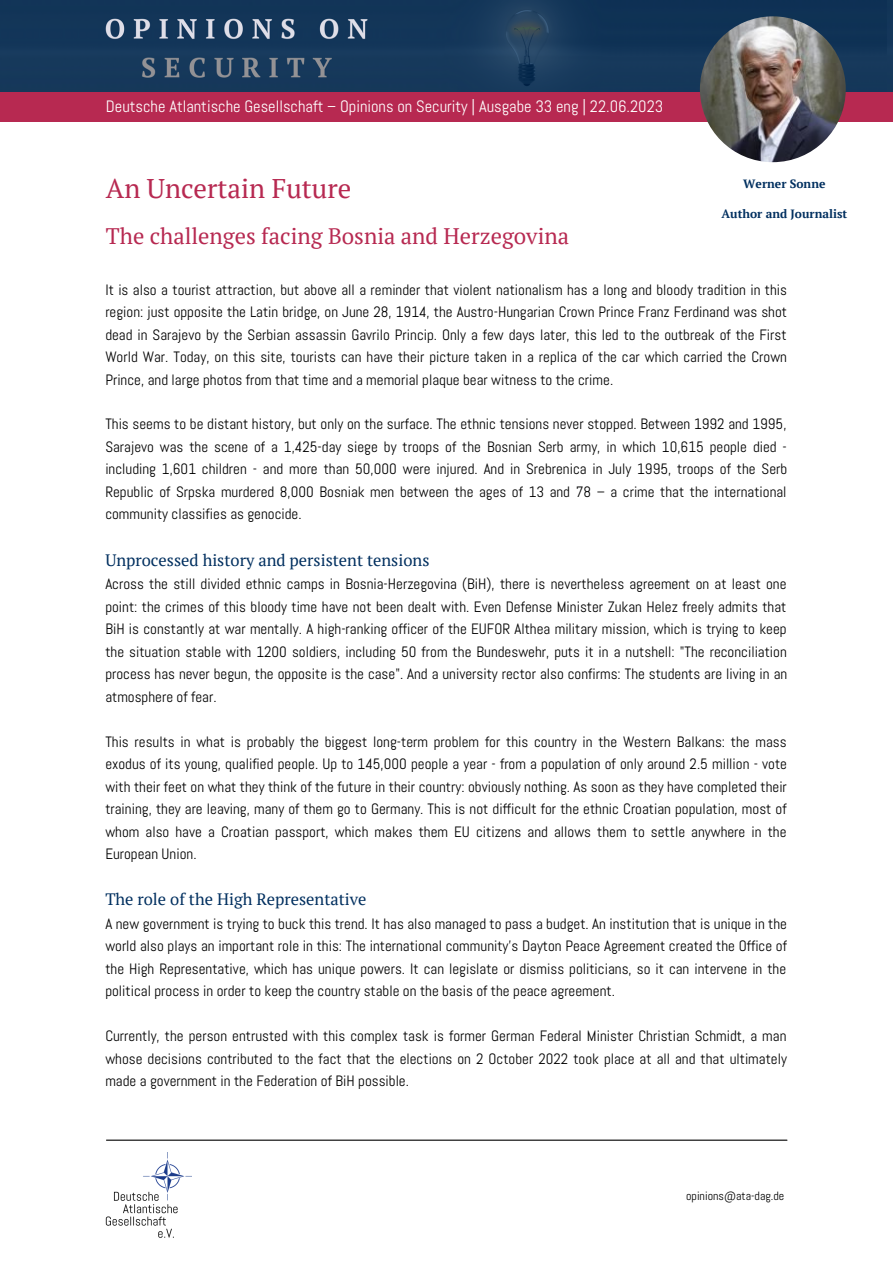
<style>
.page{position:relative;width:893px;height:1264px;background:#fff}
.page>*{position:absolute;margin:0;border:0;box-sizing:border-box;transform-origin:0 0}
.t1{font:27px "PT Serif";color:#b72951}
.t2{font:22.5px "PT Serif";color:#b72951}
.t3{font:16.5px "Abel";color:#fff}
.t4{font:16.5px "PT Serif";color:#002f5f}
.t5{font:15px/22.5px "Abel";color:#000;text-align:justify}
.t6{font:700 12px "PT Serif";color:#002f5f}
.t7{font:12px "Abel";color:#000}
</style>
<div class="page">
<img style="left:845px;top:0;width:47px;height:92px">
<img style="left:0;top:1px;width:886px;height:93px">
<div style="left:1px;top:92px;width:891px;height:30px;background:#b72951"></div>
<img style="left:699px;top:16px;width:146px;height:146px;border-radius:50%">
<hr style="left:106px;top:1139px;width:680px;height:1px;background:#000">
<img style="left:105px;top:1152px;width:86px;height:86px">
<p class="t3" style="left:106px;top:95px;width:559px">Deutsche Atlantische Gesellschaft – Opinions on Security | Ausgabe 33 eng | 22.06.2023</p>
<p class="t1" style="left:106px;top:170px;width:247px">An Uncertain Future</p>
<p class="t2" style="left:106px;top:221px;width:464px">The challenges facing Bosnia and Herzegovina</p>
<p class="t6" style="left:743px;top:175px;width:84px">Werner Sonne</p>
<p class="t6" style="left:721px;top:205px;width:127px">Author and Journalist</p>
<p class="t5" style="left:105px;top:278px;width:683px">It is also a tourist attraction, but above all a reminder that violent nationalism has a long and bloody tradition in this region: just opposite the Latin bridge, on June 28, 1914, the Austro-Hungarian Crown Prince Franz Ferdinand was shot dead in Sarajevo by the Serbian assassin Gavrilo Princip. Only a few days later, this led to the outbreak of the First World War. Today, on this site, tourists can have their picture taken in a replica of the car which carried the Crown Prince, and large photos from that time and a memorial plaque bear witness to the crime.</p>
<p class="t5" style="left:105px;top:413px;width:683px">This seems to be distant history, but only on the surface. The ethnic tensions never stopped. Between 1992 and 1995, Sarajevo was the scene of a 1,425-day siege by troops of the Bosnian Serb army, in which 10,615 people died - including 1,601 children - and more than 50,000 were injured. And in Srebrenica in July 1995, troops of the Serb Republic of Srpska murdered 8,000 Bosniak men between the ages of 13 and 78 – a crime that the international community classifies as genocide.</p>
<p class="t4" style="left:105px;top:548px;width:325px">Unprocessed history and persistent tensions</p>
<p class="t5" style="left:105px;top:573px;width:683px">Across the still divided ethnic camps in Bosnia-Herzegovina (BiH), there is nevertheless agreement on at least one point: the crimes of this bloody time have not been dealt with. Even Defense Minister Zukan Helez freely admits that BiH is constantly at war mentally. A high-ranking officer of the EUFOR Althea military mission, which is trying to keep the situation stable with 1200 soldiers, including 50 from the Bundeswehr, puts it in a nutshell: "The reconciliation process has never begun, the opposite is the case". And a university rector also confirms: The students are living in an atmosphere of fear.</p>
<p class="t5" style="left:105px;top:730px;width:683px">This results in what is probably the biggest long-term problem for this country in the Western Balkans: the mass exodus of its young, qualified people. Up to 145,000 people a year - from a population of only around 2.5 million - vote with their feet on what they think of the future in their country: obviously nothing. As soon as they have completed their training, they are leaving, many of them go to Germany. This is not difficult for the ethnic Croatian population, most of whom also have a Croatian passport, which makes them EU citizens and allows them to settle anywhere in the European Union.</p>
<p class="t4" style="left:105px;top:888px;width:263px">The role of the High Representative</p>
<p class="t5" style="left:105px;top:912px;width:683px">A new government is trying to buck this trend. It has also managed to pass a budget. An institution that is unique in the world also plays an important role in this: The international community's Dayton Peace Agreement created the Office of the High Representative, which has unique powers. It can legislate or dismiss politicians, so it can intervene in the political process in order to keep the country stable on the basis of the peace agreement.</p>
<p class="t5" style="left:105px;top:1024px;width:683px">Currently, the person entrusted with this complex task is former German Federal Minister Christian Schmidt, a man whose decisions contributed to the fact that the elections on 2 October 2022 took place at all and that ultimately made a government in the Federation of BiH possible.</p>
<p class="t7" style="left:686px;top:1188px;width:100px">opinions@ata-dag.de</p>
</div>
